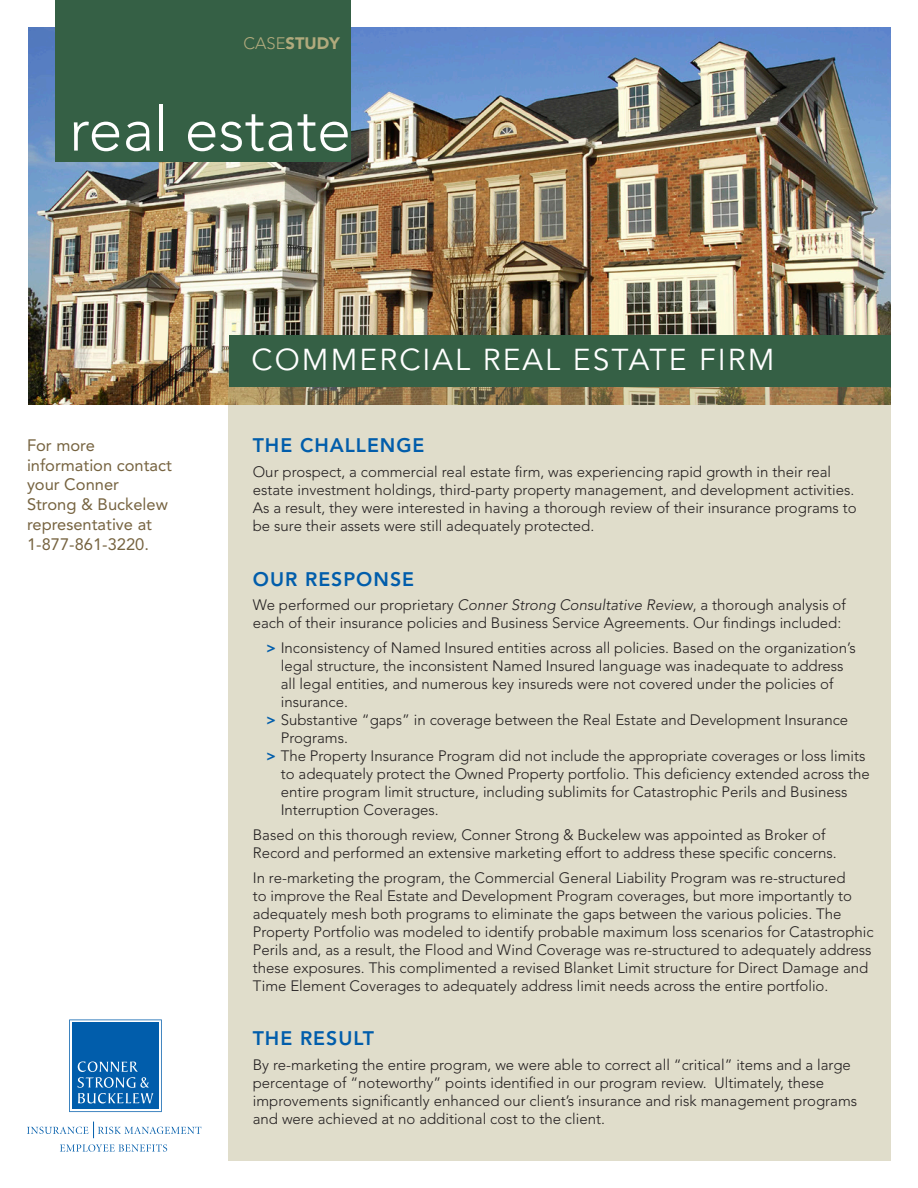
<style>
.page{position:relative;width:918px;height:1188px;background:#fff}
.page>*{position:absolute;margin:0;border:0;box-sizing:border-box;transform-origin:0 0}
.t1{font:300 61.05px "Avenir";color:#fff}
.t2{font:30px "Avenir";letter-spacing:.07em;color:#fff}
.t3{font:800 19.5px "Avenir";letter-spacing:.05em;color:#015dab}
.t4{font:16.5px/19.8px "Avenir";color:#766340}
.t5{font:900 16.5px "Avenir";color:#b1aa7d}
.t6{font:300 15px/18px "Avenir";color:#231f20}
.s1{font-weight:300}
.s2{font-style:italic}
.s3{font-weight:800;color:#015dab}
</style>
<div class="page">
<img style="left:28px;top:27px;width:863px;height:378px">
<div style="left:55px;top:0;width:296px;height:162px;background:#356045"></div>
<div style="left:228px;top:355px;width:663px;height:806px;background:#e0ddcb"></div>
<div style="left:230px;top:335px;width:661px;height:52px;background:#356045"></div>
<svg style="left:69px;top:1020px;width:93px;height:92px;background:#2976b8"></svg>
<svg style="left:60px;top:1144px;width:107px;height:8px"></svg>
<svg style="left:27px;top:1122px;width:174px;height:16px"></svg>
<p class="t5" style="left:244px;top:33px;width:98px"><span class="s1">CASE</span>STUDY</p>
<p class="t1" style="left:69px;top:94px;width:283px">real estate</p>
<p class="t4" style="left:27px;top:435px;width:146px">For more information contact your Conner<br>Strong &amp; Buckelew representative at<br>1-877-861-3220.</p>
<p class="t2" style="left:252px;top:343px;width:524px">COMMERCIAL REAL ESTATE FIRM</p>
<p class="t3" style="left:253px;top:434px;width:173px">THE CHALLENGE</p>
<p class="t6" style="left:253px;top:462px;width:605px">Our prospect, a commercial real estate firm, was experiencing rapid growth in their real estate investment holdings, third-party property management, and development activities.<br>As a result, they were interested in having a thorough review of their insurance programs to be sure their assets were still adequately protected.</p>
<p class="t3" style="left:253px;top:567px;width:163px">OUR RESPONSE</p>
<p class="t6" style="left:253px;top:596px;width:595px">We performed our proprietary <span class="s2">Conner Strong Consultative Review</span>, a thorough analysis of each of their insurance policies and Business Service Agreements. Our findings included:</p>
<p class="t6" style="left:281px;top:639px;width:577px;text-indent:-14px"><span class="s3">&gt;</span> Inconsistency of Named Insured entities across all policies. Based on the organization’s legal structure, the inconsistent Named Insured language was inadequate to address all legal entities, and numerous key insureds were not covered under the policies of insurance.</p>
<p class="t6" style="left:281px;top:711px;width:569px;text-indent:-14px"><span class="s3">&gt;</span> Substantive “gaps” in coverage between the Real Estate and Development Insurance<br>Programs.</p>
<p class="t6" style="left:281px;top:747px;width:591px;text-indent:-14px"><span class="s3">&gt;</span> The Property Insurance Program did not include the appropriate coverages or loss limits to adequately protect the Owned Property portfolio. This deficiency extended across the entire program limit structure, including sublimits for Catastrophic Perils and Business Interruption Coverages.</p>
<p class="t6" style="left:253px;top:826px;width:585px">Based on this thorough review, Conner Strong &amp; Buckelew was appointed as Broker of<br>Record and performed an extensive marketing effort to address these specific concerns.</p>
<p class="t6" style="left:253px;top:868px;width:622px">In re-marketing the program, the Commercial General Liability Program was re-structured<br>to improve the Real Estate and Development Program coverages, but more importantly to adequately mesh both programs to eliminate the gaps between the various policies. The Property Portfolio was modeled to identify probable maximum loss scenarios for Catastrophic Perils and, as a result, the Flood and Wind Coverage was re-structured to adequately address these exposures. This complimented a revised Blanket Limit structure for Direct Damage and Time Element Coverages to adequately address limit needs across the entire portfolio.</p>
<p class="t3" style="left:253px;top:1027px;width:123px">THE RESULT</p>
<p class="t6" style="left:253px;top:1056px;width:606px">By re-marketing the entire program, we were able to correct all “critical” items and a large percentage of “noteworthy” points identified in our program review. Ultimately, these improvements significantly enhanced our client’s insurance and risk management programs and were achieved at no additional cost to the client.</p>
</div>
